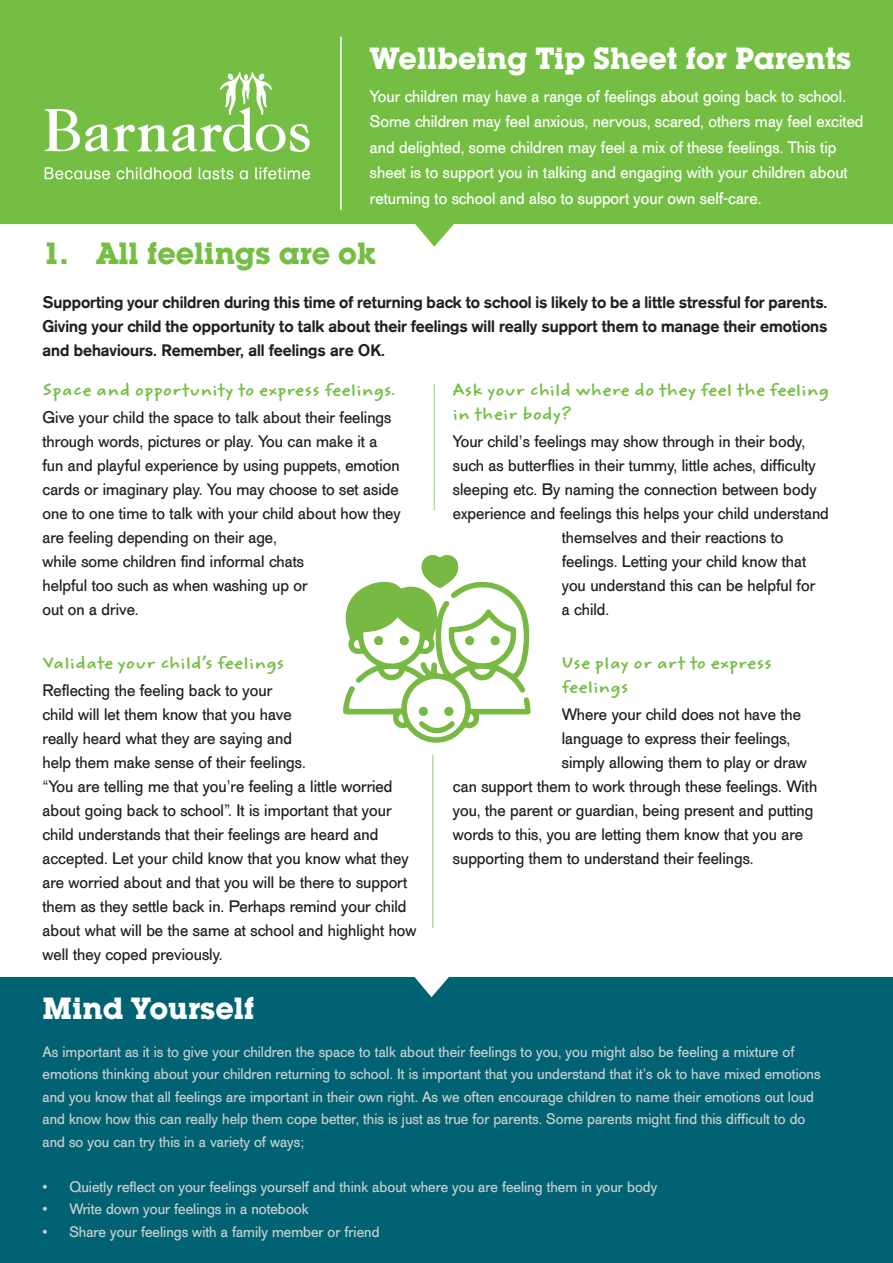
<style>
.page{position:relative;width:893px;height:1263px;background:#fff}
.page>*{position:absolute;margin:0;border:0;box-sizing:border-box;transform-origin:0 0}
.t1{font:700 30px "Lubalin Graph Std";color:#fff}
.t2{font:700 30px "Lubalin Graph Std";color:#74bf43}
.t3{font:16.5px/24px "AG Old Face";color:#231f20}
.t4{font:16.5px/25.5px "AG Old Face";color:#fff}
.t5{font:500 16.5px/24px "AG Old Face";color:#231f20;text-align:justify}
.t6{font:700 16.5px/24px "Weber Hand ITC Std";color:#74bf43}
.t7{font:15px/22.5px "AG Old Face";color:#c8cecd}
</style>
<div class="page">
<div style="left:0;top:977px;width:893px;height:286px;background:#006272"></div>
<div style="left:0;top:0;width:893px;height:223px;background:#74bf43"></div>
<svg style="left:402px;top:223px;width:66px;height:24px"></svg>
<hr style="left:433px;top:384px;width:2px;height:126px;background:#b8da9b">
<svg style="left:343px;top:555px;width:188px;height:188px"></svg>
<hr style="left:432px;top:755px;width:1px;height:173px;background:#b8da9b">
<svg style="left:45px;top:167px;width:65px;height:12px"></svg>
<svg style="left:117px;top:167px;width:74px;height:12px"></svg>
<svg style="left:199px;top:167px;width:34px;height:12px"></svg>
<svg style="left:240px;top:170px;width:8px;height:9px"></svg>
<svg style="left:255px;top:167px;width:55px;height:12px"></svg>
<svg style="left:45px;top:72px;width:265px;height:80px"></svg>
<hr style="left:340px;top:37px;width:2px;height:173px;background:#fff">
<svg style="left:414px;top:977px;width:35px;height:20px"></svg>
<p class="t1" style="left:370px;top:39px;width:483px">Wellbeing Tip Sheet for Parents</p>
<p class="t4" style="left:370px;top:84px;width:495px">Your children may have a range of feelings about going back to school.<br>Some children may feel anxious, nervous, scared, others may feel excited and delighted, some children may feel a mix of these feelings. This tip sheet is to support you in talking and engaging with your children about returning to school and also to support your own self-care.</p>
<p class="t2" style="left:43px;top:234px;width:335px">1. All feelings are ok</p>
<p class="t5" style="left:43px;top:290px;width:786px">Supporting your children during this time of returning back to school is likely to be a little stressful for parents.<br>Giving your child the opportunity to talk about their feelings will really support them to manage their emotions and behaviours. Remember, all feelings are OK.</p>
<p class="t6" style="left:43px;top:378px;width:354px">Space and opportunity to express feelings.</p>
<p class="t3" style="left:43px;top:406px;width:360px">Give your child the space to talk about their feelings through words, pictures or play. You can make it a fun and playful experience by using puppets, emotion cards or imaginary play. You may choose to set aside one to one time to talk with your child about how they are feeling depending on their age,<br>while some children find informal chats<br>helpful too such as when washing up or<br>out on a drive.</p>
<p class="t6" style="left:43px;top:651px;width:244px">Validate your child’s feelings</p>
<p class="t3" style="left:43px;top:678px;width:376px">Reflecting the feeling back to your<br>child will let them know that you have<br>really heard what they are saying and<br>help them make sense of their feelings.<br>“You are telling me that you’re feeling a little worried about going back to school”. It is important that your child understands that their feelings are heard and accepted. Let your child know that you know what they are worried about and that you will be there to support them as they settle back in. Perhaps remind your child about what will be the same at school and highlight how well they coped previously.</p>
<p class="t1" style="left:43px;top:988px;width:213px">Mind Yourself</p>
<p class="t6" style="left:453px;top:378px;width:378px">Ask your child where do they feel the feeling in their body?</p>
<p class="t3" style="left:453px;top:430px;width:354px">Your child’s feelings may show through in their body,</p>
<p class="t3" style="left:453px;top:454px;width:364px">such as butterflies in their tummy, little aches, difficulty</p>
<p class="t3" style="left:453px;top:478px;width:365px">sleeping etc. By naming the connection between body</p>
<p class="t3" style="left:453px;top:502px;width:378px">experience and feelings this helps your child understand</p>
<p class="t3" style="left:562px;top:526px;width:223px">themselves and their reactions to</p>
<p class="t3" style="left:562px;top:550px;width:246px">feelings. Letting your child know that</p>
<p class="t3" style="left:562px;top:574px;width:255px">you understand this can be helpful for</p>
<p class="t3" style="left:562px;top:598px;width:49px">a child.</p>
<p class="t6" style="left:562px;top:651px;width:212px">Use play or art to express feelings</p>
<p class="t3" style="left:562px;top:702px;width:241px">Where your child does not have the</p>
<p class="t3" style="left:562px;top:726px;width:230px">language to express their feelings,</p>
<p class="t3" style="left:562px;top:750px;width:247px">simply allowing them to play or draw</p>
<p class="t3" style="left:453px;top:774px;width:366px">can support them to work through these feelings. With</p>
<p class="t3" style="left:453px;top:798px;width:362px">you, the parent or guardian, being present and putting</p>
<p class="t3" style="left:453px;top:822px;width:352px">words to this, you are letting them know that you are</p>
<p class="t3" style="left:453px;top:846px;width:302px">supporting them to understand their feelings.</p>
<p class="t7" style="left:43px;top:1041px;width:780px">As important as it is to give your children the space to talk about their feelings to you, you might also be feeling a mixture of emotions thinking about your children returning to school. It is important that you understand that it’s ok to have mixed emotions and you know that all feelings are important in their own right. As we often encourage children to name their emotions out loud and know how this can really help them cope better, this is just as true for parents. Some parents might find this difficult to do and so you can try this in a variety of ways;</p>
<p class="t7" style="left:43px;top:1176px;width:616px">• Quietly reflect on your feelings yourself and think about where you are feeling them in your body</p>
<p class="t7" style="left:43px;top:1198px;width:268px">• Write down your feelings in a notebook</p>
<p class="t7" style="left:43px;top:1221px;width:338px">• Share your feelings with a family member or friend</p>
</div>
